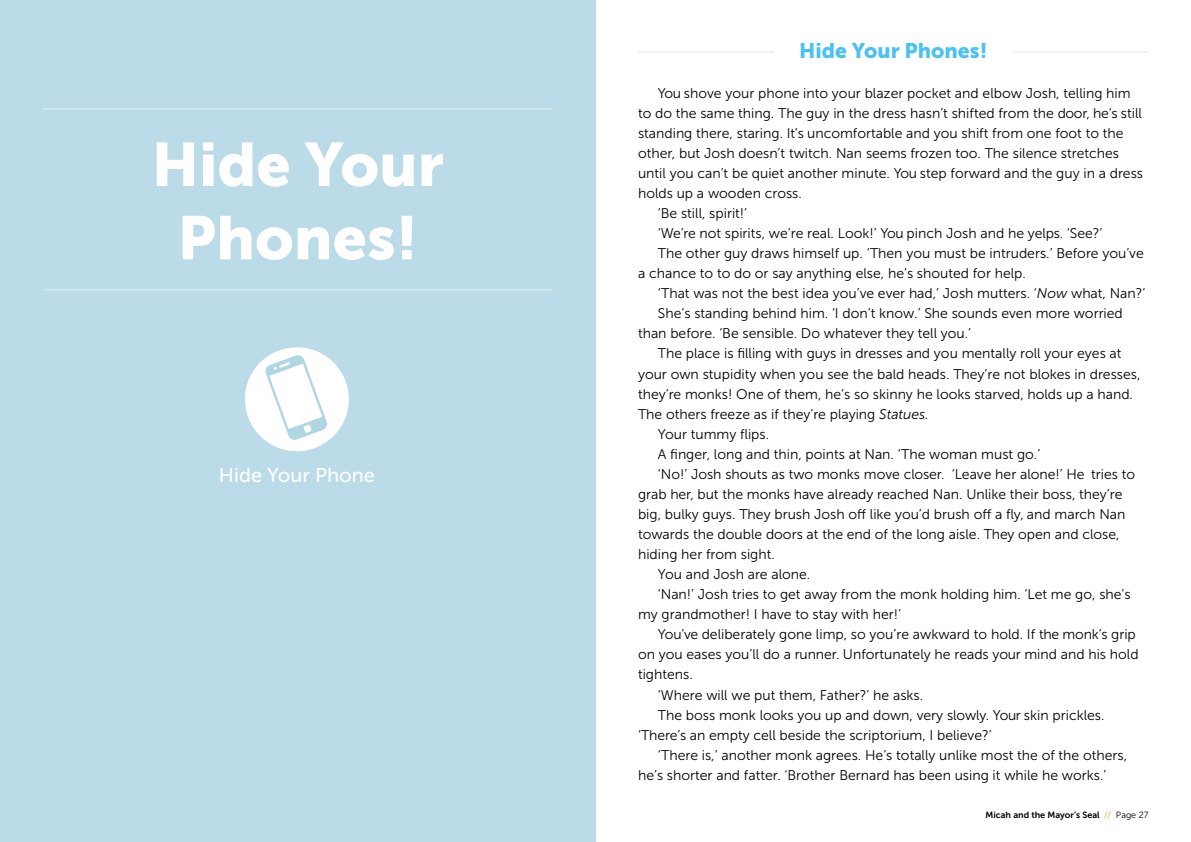
<style>
.page{position:relative;width:1191px;height:842px;background:#fff}
.page>*{position:absolute;margin:0;border:0;box-sizing:border-box;transform-origin:0 0}
.t1{font:61px/73.3px "Museo Sans 900";color:#fff;text-align:center}
.t2{font:21px "Museo Sans 900";color:#4cc2f1}
.t3{font:20px "Museo Sans 500";color:#fff}
.t4{font:14px "Museo Sans 300";color:#000}
.t5{font:9px "Museo Sans 700";color:#000}
.s1{font-style:italic}
.s2{font-family:"Museo Sans 300";color:#f39200}
.s3{font-family:"Museo Sans 300"}
</style>
<div class="page">
<div style="left:0;top:0;width:595px;height:842px;background:#badbe7"></div>
<hr style="left:43px;top:108px;width:510px;height:2px;background:#fff">
<hr style="left:43px;top:289px;width:510px;height:2px;background:#fff">
<div style="left:245px;top:347px;width:104px;height:104px;background:#fff;border-radius:50%"></div>
<svg style="left:264px;top:354px;width:64px;height:87px"></svg>
<hr style="left:638px;top:51px;width:136px;height:2px;background:#e9f3f8">
<hr style="left:1012px;top:51px;width:136px;height:2px;background:#e9f3f8">
<h1 class="t1" style="left:152px;top:128px;width:294px">Hide Your<br>Phones!</h1>
<h3 class="t3" style="left:219px;top:464px;width:157px">Hide Your Phone</h3>
<h2 class="t2" style="left:799px;top:39px;width:190px">Hide Your Phones!</h2>
<p class="t4" style="left:658px;top:86px;width:474px">You shove your phone into your blazer pocket and elbow Josh, telling him</p>
<p class="t4" style="left:638px;top:106px;width:505px">to do the same thing. The guy in the dress hasn’t shifted from the door, he’s still</p>
<p class="t4" style="left:638px;top:126px;width:487px">standing there, staring. It’s uncomfortable and you shift from one foot to the</p>
<p class="t4" style="left:638px;top:146px;width:482px">other, but Josh doesn’t twitch. Nan seems frozen too. The silence stretches</p>
<p class="t4" style="left:638px;top:166px;width:506px">until you can’t be quiet another minute. You step forward and the guy in a dress</p>
<p class="t4" style="left:638px;top:186px;width:165px">holds up a wooden cross.</p>
<p class="t4" style="left:658px;top:206px;width:91px">‘Be still, spirit!’</p>
<p class="t4" style="left:658px;top:226px;width:446px">‘We’re not spirits, we’re real. Look!’ You pinch Josh and he yelps. ‘See?’</p>
<p class="t4" style="left:658px;top:246px;width:487px">The other guy draws himself up. ‘Then you must be intruders.’ Before you’ve</p>
<p class="t4" style="left:638px;top:266px;width:389px">a chance to to do or say anything else, he’s shouted for help.</p>
<p class="t4" style="left:658px;top:286px;width:489px">‘That was not the best idea you’ve ever had,’ Josh mutters. ‘<span class="s1">Now</span> what, Nan?’</p>
<p class="t4" style="left:658px;top:306px;width:466px">She’s standing behind him. ‘I don’t know.’ She sounds even more worried</p>
<p class="t4" style="left:638px;top:326px;width:335px">than before. ‘Be sensible. Do whatever they tell you.’</p>
<p class="t4" style="left:658px;top:346px;width:465px">The place is filling with guys in dresses and you mentally roll your eyes at</p>
<p class="t4" style="left:638px;top:366px;width:504px">your own stupidity when you see the bald heads. They’re not blokes in dresses,</p>
<p class="t4" style="left:638px;top:386px;width:496px">they’re monks! One of them, he’s so skinny he looks starved, holds up a hand.</p>
<p class="t4" style="left:638px;top:406px;width:292px">The others freeze as if they’re playing <span class="s1">Statues.</span></p>
<p class="t4" style="left:658px;top:426px;width:113px">Your tummy flips.</p>
<p class="t4" style="left:658px;top:446px;width:384px">A finger, long and thin, points at Nan. ‘The woman must go.’</p>
<p class="t4" style="left:658px;top:466px;width:479px">‘No!’ Josh shouts as two monks move closer. ‘Leave her alone!’ He tries to</p>
<p class="t4" style="left:638px;top:486px;width:486px">grab her, but the monks have already reached Nan. Unlike their boss, they’re</p>
<p class="t4" style="left:638px;top:506px;width:489px">big, bulky guys. They brush Josh off like you’d brush off a fly, and march Nan</p>
<p class="t4" style="left:638px;top:526px;width:483px">towards the double doors at the end of the long aisle. They open and close,</p>
<p class="t4" style="left:638px;top:546px;width:138px">hiding her from sight.</p>
<p class="t4" style="left:658px;top:566px;width:154px">You and Josh are alone.</p>
<p class="t4" style="left:658px;top:586px;width:474px">‘Nan!’ Josh tries to get away from the monk holding him. ‘Let me go, she’s</p>
<p class="t4" style="left:638px;top:606px;width:264px">my grandmother! I have to stay with her!’</p>
<p class="t4" style="left:658px;top:626px;width:479px">You’ve deliberately gone limp, so you’re awkward to hold. If the monk’s grip</p>
<p class="t4" style="left:638px;top:646px;width:502px">on you eases you’ll do a runner. Unfortunately he reads your mind and his hold</p>
<p class="t4" style="left:638px;top:666px;width:56px">tightens.</p>
<p class="t4" style="left:658px;top:688px;width:267px">‘Where will we put them, Father?’ he asks.</p>
<p class="t4" style="left:658px;top:708px;width:448px">The boss monk looks you up and down, very slowly. Your skin prickles.</p>
<p class="t4" style="left:638px;top:728px;width:355px">‘There’s an empty cell beside the scriptorium, I believe?’</p>
<p class="t4" style="left:658px;top:748px;width:471px">‘There is,’ another monk agrees. He’s totally unlike most the of the others,</p>
<p class="t4" style="left:638px;top:768px;width:470px">he’s shorter and fatter. ‘Brother Bernard has been using it while he works.’</p>
<p class="t5" style="left:985px;top:810px;width:164px">Micah and the Mayor’s Seal <span class="s2">//</span> <span class="s3">Page 27</span></p>
</div>
